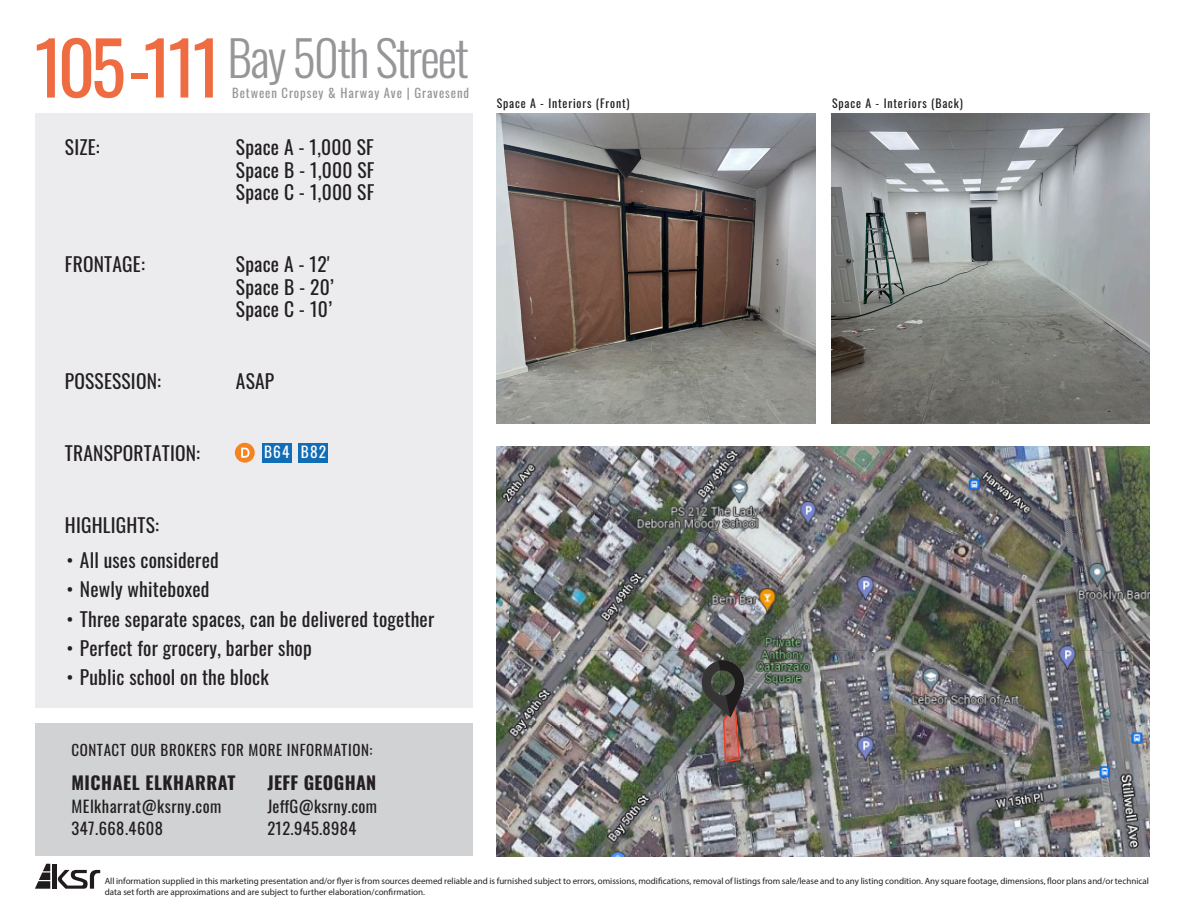
<style>
.page{position:relative;width:1188px;height:918px;background:#fff}
.page>*{position:absolute;margin:0;border:0;box-sizing:border-box;transform-origin:0 0}
.t1{font:73.05px "Oswald";letter-spacing:-.06em;color:#ef6c42}
.t2{font:300 49.2px "Oswald";letter-spacing:-.04em;color:#969699}
.t3{font:19.5px/22.5px "Oswald";letter-spacing:.01em;color:#231f20;text-align:justify}
.t4{font:700 18px "Oswald";letter-spacing:.03em;color:#231f20}
.t5{font:16.5px "Oswald";letter-spacing:.03em;color:#231f20}
.t6{font:15.3px "Oswald";letter-spacing:.07em;color:#fff}
.t7{font:15px "Oswald";letter-spacing:.04em;color:#231f20}
.t8{font:12.6px "Oswald";letter-spacing:.07em;color:#969699}
.t9{font:11.85px "Oswald";letter-spacing:.07em;color:#1f1c1e}
.t10{font:9px/10.5px "Myriad Pro";color:#231f20}
</style>
<div class="page">
<div style="left:35px;top:113px;width:437px;height:594px;background:#ececee"></div>
<div style="left:35px;top:724px;width:437px;height:132px;background:#d1d2d4"></div>
<svg style="left:57px;top:870px;width:43px;height:19px"></svg>
<div style="left:52px;top:864px;width:5px;height:25px;background:#1f1c1e"></div>
<svg style="left:35px;top:864px;width:15px;height:25px"></svg>
<img style="left:497px;top:446px;width:652px;height:410px">
<img style="left:701px;top:659px;width:43px;height:104px">
<svg style="left:235px;top:443px;width:20px;height:20px"></svg>
<div style="left:262px;top:443px;width:29px;height:20px;background:#126db7"></div>
<div style="left:299px;top:443px;width:29px;height:20px;background:#126db7"></div>
<img style="left:832px;top:113px;width:317px;height:310px">
<img style="left:497px;top:113px;width:318px;height:310px">
<p class="t1" style="left:35px;top:3px;width:188px">105-111</p>
<p class="t2" style="left:227px;top:15px;width:243px">Bay 50th Street</p>
<p class="t8" style="left:232px;top:82px;width:238px">Between Cropsey &amp; Harway Ave | Gravesend</p>
<p class="t3" style="left:65px;top:134px;width:36px">SIZE:</p>
<p class="t3" style="left:236px;top:134px;width:140px">Space A - 1,000 SF Space B - 1,000 SF Space C - 1,000 SF</p>
<p class="t3" style="left:65px;top:251px;width:81px">FRONTAGE:</p>
<p class="t3" style="left:236px;top:251px;width:100px;text-align:left">Space A - 12'<br>Space B - 20’<br>Space C - 10’</p>
<p class="t3" style="left:65px;top:368px;width:98px">POSSESSION:</p>
<p class="t3" style="left:236px;top:368px;width:40px">ASAP</p>
<p class="t3" style="left:65px;top:440px;width:137px">TRANSPORTATION:</p>
<p class="t3" style="left:65px;top:512px;width:96px">HIGHLIGHTS:</p>
<p class="t6" style="left:264px;top:438px;width:27px">B64</p>
<p class="t6" style="left:301px;top:438px;width:27px">B82</p>
<p class="t3" style="left:66px;top:547px;width:154px">• All uses considered</p>
<p class="t3" style="left:66px;top:576px;width:145px">• Newly whiteboxed</p>
<p class="t3" style="left:66px;top:606px;width:369px">• Three separate spaces, can be delivered together</p>
<p class="t3" style="left:66px;top:635px;width:247px">• Perfect for grocery, barber shop</p>
<p class="t3" style="left:66px;top:664px;width:204px">• Public school on the block</p>
<p class="t7" style="left:71px;top:737px;width:303px">CONTACT OUR BROKERS FOR MORE INFORMATION:</p>
<p class="t4" style="left:71px;top:774px;width:166px">MICHAEL ELKHARRAT</p>
<p class="t5" style="left:71px;top:791px;width:152px">MElkharrat@ksrny.com</p>
<p class="t5" style="left:71px;top:814px;width:93px">347.668.4608</p>
<p class="t4" style="left:267px;top:774px;width:111px">JEFF GEOGHAN</p>
<p class="t5" style="left:267px;top:791px;width:111px">JeffG@ksrny.com</p>
<p class="t5" style="left:267px;top:814px;width:90px">212.945.8984</p>
<p class="t9" style="left:497px;top:93px;width:134px">Space A - Interiors (Front)</p>
<p class="t9" style="left:832px;top:93px;width:132px">Space A - Interiors (Back)</p>
<p class="t10" style="left:105px;top:876px;width:1046px">All information supplied in this marketing presentation and/or flyer is from sources deemed reliable and is furnished subject to errors, omissions, modifications, removal of listings from sale/lease and to any listing condition. Any square footage, dimensions, floor plans and/or technical data set forth are approximations and are subject to further elaboration/confirmation.</p>
</div>
